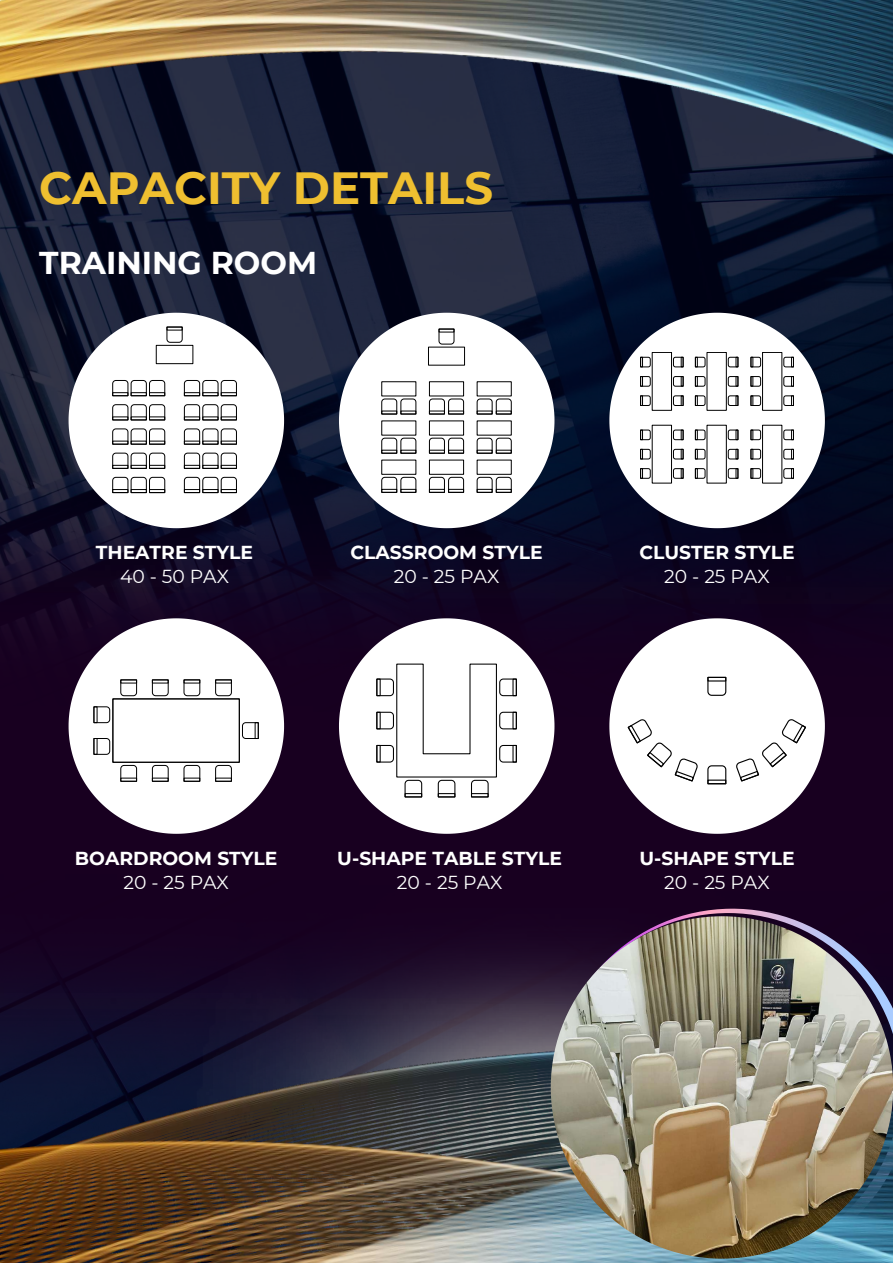
<style>
.page{position:relative;width:893px;height:1263px;background:#fff}
.page>*{position:absolute;margin:0;border:0;box-sizing:border-box;transform-origin:0 0}
.t1{font:700 45px "Montserrat";color:#efbf30}
.t2{font:700 31.5px "Montserrat";color:#fff}
.t3{font:700 18.75px "Montserrat";color:#fff}
.t4{font:18.75px "Montserrat";color:#fff}
</style>
<div class="page">
<img style="left:0;top:0;width:893px;height:425px">
<img style="left:0;top:425px;width:893px;height:500px">
<svg style="left:69px;top:313px;width:215px;height:215px"></svg>
<div style="left:156px;top:345px;width:37px;height:19px;border:1px solid #000"></div>
<svg style="left:112px;top:379px;width:54px;height:18px"></svg>
<div style="left:149px;top:392px;width:16px;height:4px;border:1px solid #000"></div>
<svg style="left:112px;top:404px;width:54px;height:17px"></svg>
<div style="left:149px;top:416px;width:16px;height:4px;border:1px solid #000"></div>
<svg style="left:112px;top:428px;width:54px;height:17px"></svg>
<div style="left:149px;top:441px;width:16px;height:4px;border:1px solid #000"></div>
<svg style="left:112px;top:452px;width:54px;height:17px"></svg>
<div style="left:149px;top:465px;width:16px;height:4px;border:1px solid #000"></div>
<svg style="left:112px;top:476px;width:54px;height:17px"></svg>
<div style="left:149px;top:489px;width:16px;height:4px;border:1px solid #000"></div>
<svg style="left:183px;top:379px;width:54px;height:18px"></svg>
<div style="left:221px;top:392px;width:16px;height:4px;border:1px solid #000"></div>
<svg style="left:183px;top:404px;width:54px;height:17px"></svg>
<div style="left:221px;top:416px;width:16px;height:4px;border:1px solid #000"></div>
<svg style="left:183px;top:428px;width:54px;height:17px"></svg>
<div style="left:221px;top:441px;width:16px;height:4px;border:1px solid #000"></div>
<svg style="left:183px;top:452px;width:54px;height:17px"></svg>
<div style="left:221px;top:465px;width:16px;height:4px;border:1px solid #000"></div>
<svg style="left:183px;top:476px;width:54px;height:17px"></svg>
<div style="left:221px;top:489px;width:16px;height:4px;border:1px solid #000"></div>
<svg style="left:166px;top:331px;width:17px;height:12px"></svg>
<div style="left:166px;top:327px;width:17px;height:4px;border:1px solid #000"></div>
<svg style="left:339px;top:313px;width:215px;height:215px"></svg>
<div style="left:428px;top:347px;width:37px;height:19px;border:1px solid #000"></div>
<svg style="left:438px;top:329px;width:17px;height:16px"></svg>
<div style="left:438px;top:329px;width:16px;height:3px;border:1px solid #000"></div>
<div style="left:429px;top:381px;width:35px;height:15px;border:1px solid #000"></div>
<svg style="left:428px;top:398px;width:37px;height:17px"></svg>
<svg style="left:381px;top:398px;width:36px;height:17px"></svg>
<div style="left:381px;top:410px;width:16px;height:4px;border:1px solid #000"></div>
<svg style="left:476px;top:398px;width:36px;height:17px"></svg>
<div style="left:496px;top:410px;width:16px;height:4px;border:1px solid #000"></div>
<svg style="left:428px;top:437px;width:37px;height:17px"></svg>
<div style="left:429px;top:450px;width:16px;height:4px;border:1px solid #000"></div>
<svg style="left:381px;top:437px;width:36px;height:17px"></svg>
<div style="left:381px;top:450px;width:16px;height:4px;border:1px solid #000"></div>
<svg style="left:476px;top:437px;width:36px;height:17px"></svg>
<div style="left:476px;top:450px;width:16px;height:4px;border:1px solid #000"></div>
<div style="left:429px;top:460px;width:35px;height:15px;border:1px solid #000"></div>
<svg style="left:428px;top:476px;width:37px;height:17px"></svg>
<div style="left:429px;top:489px;width:16px;height:4px;border:1px solid #000"></div>
<div style="left:381px;top:460px;width:35px;height:15px;border:1px solid #000"></div>
<svg style="left:381px;top:476px;width:36px;height:17px"></svg>
<div style="left:381px;top:489px;width:16px;height:4px;border:1px solid #000"></div>
<div style="left:476px;top:460px;width:36px;height:15px;border:1px solid #000"></div>
<svg style="left:476px;top:476px;width:36px;height:17px"></svg>
<div style="left:476px;top:489px;width:16px;height:4px;border:1px solid #000"></div>
<svg style="left:609px;top:313px;width:216px;height:215px"></svg>
<svg style="left:640px;top:468px;width:11px;height:11px"></svg>
<div style="left:652px;top:425px;width:20px;height:58px;border:1px solid #000"></div>
<svg style="left:672px;top:468px;width:12px;height:11px"></svg>
<svg style="left:672px;top:429px;width:12px;height:11px"></svg>
<svg style="left:640px;top:429px;width:11px;height:11px"></svg>
<svg style="left:672px;top:449px;width:12px;height:11px"></svg>
<svg style="left:640px;top:449px;width:11px;height:11px"></svg>
<svg style="left:695px;top:468px;width:11px;height:11px"></svg>
<svg style="left:727px;top:468px;width:11px;height:11px"></svg>
<svg style="left:727px;top:429px;width:11px;height:11px"></svg>
<svg style="left:695px;top:429px;width:11px;height:11px"></svg>
<svg style="left:727px;top:449px;width:11px;height:11px"></svg>
<svg style="left:695px;top:449px;width:11px;height:11px"></svg>
<svg style="left:750px;top:468px;width:11px;height:11px"></svg>
<div style="left:762px;top:425px;width:20px;height:58px;border:1px solid #000"></div>
<svg style="left:783px;top:468px;width:11px;height:11px"></svg>
<svg style="left:783px;top:429px;width:11px;height:11px"></svg>
<svg style="left:750px;top:429px;width:11px;height:11px"></svg>
<svg style="left:783px;top:449px;width:11px;height:11px"></svg>
<svg style="left:750px;top:449px;width:11px;height:11px"></svg>
<svg style="left:640px;top:395px;width:11px;height:11px"></svg>
<div style="left:652px;top:352px;width:20px;height:59px;border:1px solid #000"></div>
<svg style="left:672px;top:395px;width:12px;height:11px"></svg>
<svg style="left:672px;top:356px;width:12px;height:11px"></svg>
<svg style="left:640px;top:357px;width:11px;height:11px"></svg>
<svg style="left:672px;top:376px;width:12px;height:11px"></svg>
<svg style="left:640px;top:376px;width:11px;height:11px"></svg>
<svg style="left:695px;top:395px;width:11px;height:11px"></svg>
<svg style="left:727px;top:395px;width:11px;height:11px"></svg>
<svg style="left:727px;top:356px;width:11px;height:11px"></svg>
<svg style="left:695px;top:357px;width:11px;height:11px"></svg>
<svg style="left:727px;top:376px;width:11px;height:11px"></svg>
<svg style="left:695px;top:376px;width:11px;height:11px"></svg>
<svg style="left:750px;top:395px;width:11px;height:11px"></svg>
<div style="left:762px;top:352px;width:20px;height:59px;border:1px solid #000"></div>
<svg style="left:783px;top:395px;width:11px;height:11px"></svg>
<svg style="left:783px;top:356px;width:11px;height:11px"></svg>
<svg style="left:750px;top:357px;width:11px;height:11px"></svg>
<svg style="left:783px;top:376px;width:11px;height:11px"></svg>
<svg style="left:750px;top:376px;width:11px;height:11px"></svg>
<svg style="left:69px;top:618px;width:215px;height:216px"></svg>
<svg style="left:339px;top:618px;width:215px;height:216px"></svg>
<svg style="left:609px;top:618px;width:216px;height:216px"></svg>
<svg style="left:151px;top:679px;width:18px;height:18px"></svg>
<div style="left:152px;top:679px;width:17px;height:4px;border:1px solid #000"></div>
<svg style="left:214px;top:679px;width:18px;height:18px"></svg>
<div style="left:215px;top:679px;width:17px;height:4px;border:1px solid #000"></div>
<svg style="left:93px;top:706px;width:18px;height:18px"></svg>
<div style="left:93px;top:706px;width:5px;height:17px;border:1px solid #000"></div>
<svg style="left:93px;top:737px;width:18px;height:18px"></svg>
<div style="left:93px;top:738px;width:5px;height:17px;border:1px solid #000"></div>
<svg style="left:183px;top:679px;width:18px;height:18px"></svg>
<div style="left:183px;top:679px;width:17px;height:4px;border:1px solid #000"></div>
<svg style="left:120px;top:679px;width:18px;height:18px"></svg>
<div style="left:120px;top:679px;width:17px;height:4px;border:1px solid #000"></div>
<svg style="left:151px;top:764px;width:18px;height:18px"></svg>
<div style="left:152px;top:777px;width:17px;height:5px;border:1px solid #000"></div>
<svg style="left:215px;top:764px;width:17px;height:16px"></svg>
<div style="left:215px;top:777px;width:17px;height:5px;border:1px solid #000"></div>
<svg style="left:183px;top:764px;width:18px;height:18px"></svg>
<div style="left:183px;top:777px;width:17px;height:5px;border:1px solid #000"></div>
<svg style="left:120px;top:764px;width:18px;height:18px"></svg>
<div style="left:120px;top:777px;width:17px;height:5px;border:1px solid #000"></div>
<svg style="left:241px;top:721px;width:18px;height:18px"></svg>
<div style="left:255px;top:722px;width:4px;height:17px;border:1px solid #000"></div>
<div style="left:112px;top:698px;width:128px;height:65px;border:1px solid #000"></div>
<svg style="left:376px;top:663px;width:141px;height:134px"></svg>
<div style="left:376px;top:712px;width:5px;height:17px;border:1px solid #000"></div>
<svg style="left:707px;top:765px;width:20px;height:19px"></svg>
<div style="left:707px;top:779px;width:19px;height:5px;border:1px solid #000"></div>
<svg style="left:734px;top:718px;width:72px;height:64px"></svg>
<svg style="left:627px;top:718px;width:71px;height:64px"></svg>
<svg style="left:707px;top:677px;width:20px;height:19px"></svg>
<div style="left:707px;top:677px;width:19px;height:4px;border:1px solid #000"></div>
<svg style="left:554px;top:908px;width:339px;height:17px;background:#301536"></svg>
<img style="left:0;top:925px;width:893px;height:338px">
<img style="left:551px;top:916px;width:342px;height:342px;border-radius:50%">
<h1 class="t1" style="left:39px;top:160px;width:455px">CAPACITY DETAILS</h1>
<h2 class="t2" style="left:39px;top:244px;width:279px">TRAINING ROOM</h2>
<p class="t3" style="left:96px;top:541px;width:159px">THEATRE STYLE</p>
<p class="t4" style="left:120px;top:565px;width:110px">40 - 50 PAX</p>
<p class="t3" style="left:350px;top:541px;width:194px">CLASSROOM STYLE</p>
<p class="t4" style="left:394px;top:565px;width:107px">20 - 25 PAX</p>
<p class="t3" style="left:639px;top:541px;width:157px">CLUSTER STYLE</p>
<p class="t4" style="left:664px;top:565px;width:107px">20 - 25 PAX</p>
<p class="t3" style="left:75px;top:846px;width:204px">BOARDROOM STYLE</p>
<p class="t4" style="left:123px;top:871px;width:107px">20 - 25 PAX</p>
<p class="t3" style="left:337px;top:846px;width:226px">U-SHAPE TABLE STYLE</p>
<p class="t4" style="left:397px;top:871px;width:107px">20 - 25 PAX</p>
<p class="t3" style="left:639px;top:846px;width:157px">U-SHAPE STYLE</p>
<p class="t4" style="left:664px;top:871px;width:107px">20 - 25 PAX</p>
</div>
